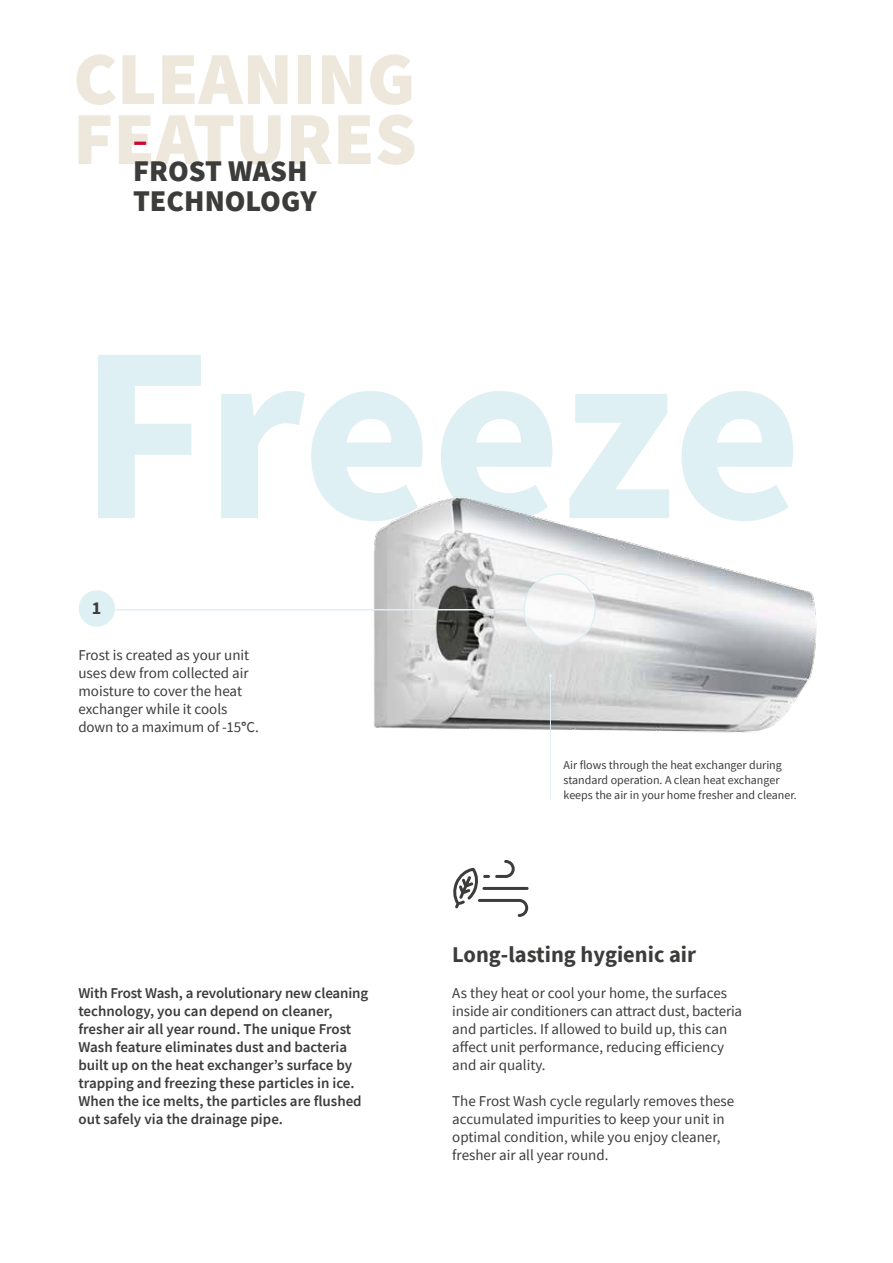
<style>
.page{position:relative;width:893px;height:1263px;background:#fff}
.page>*{position:absolute;margin:0;border:0;box-sizing:border-box;transform-origin:0 0}
.t1{font:700 250.5px "Source Sans Pro";letter-spacing:-.01em;color:#def0f3}
.t2{font:900 75px/60px "Source Sans Pro";color:#eee7dc}
.t3{font:900 30px/30px "Source Sans Pro";color:#3c3c3b}
.t4{font:900 30px "Source Sans Pro";color:#cc0935}
.t5{font:700 22.5px "Source Sans Pro";color:#3c3c3b}
.t6{font:700 18px "Source Sans Pro";color:#3c3c3b}
.t7{font:15px/18px "Source Sans Pro";color:#3c3c3b}
.t8{font:600 15px/18px "Source Sans Pro";color:#3c3c3b}
.t9{font:12px/15px "Source Sans Pro";color:#3c3c3b}
.s1{font-weight:700}
</style>
<div class="page">
<hr style="left:482px;top:887px;width:47px;height:3px;background:#3c3c3b;border-radius:2px">
<svg style="left:453px;top:860px;width:75px;height:57px"></svg>
<img style="left:344px;top:497px;width:473px;height:236px">
<svg style="left:520px;top:570px;width:79px;height:79px"></svg>
<hr style="left:111px;top:609px;width:413px;height:1px;background:#def0f3">
<div style="left:79px;top:590px;width:36px;height:37px;background:#def0f3;border-radius:50%"></div>
<hr style="left:550px;top:676px;width:1px;height:123px;background:#def0f3">
<h2 class="t2" style="left:73px;top:48px;width:345px">CLEANING<br>FEATURES</h2>
<h3 class="t4" style="left:133px;top:120px;width:16px">–</h3>
<h3 class="t3" style="left:133px;top:156px;width:185px">FROST WASH<br>TECHNOLOGY</h3>
<h1 class="t1" style="left:79px;top:265px;width:725px">Freeze</h1>
<p class="t6" style="left:92px;top:596px;width:11px">1</p>
<p class="t7" style="left:78px;top:646px;width:182px">Frost is created as your unit uses dew from collected air moisture to cover the heat exchanger while it cools down to a maximum of -15<span class="s1">°</span>C.</p>
<p class="t8" style="left:78px;top:984px;width:291px">With Frost Wash, a revolutionary new cleaning technology, you can depend on cleaner, fresher air all year round. The unique Frost Wash feature eliminates dust and bacteria built up on the heat exchanger’s surface by trapping and freezing these particles in ice.<br>When the ice melts, the particles are flushed out safely via the drainage pipe.</p>
<p class="t9" style="left:564px;top:758px;width:235px">Air flows through the heat exchanger during standard operation. A clean heat exchanger keeps the air in your home fresher and cleaner.</p>
<h3 class="t5" style="left:452px;top:939px;width:245px">Long-lasting hygienic air</h3>
<p class="t7" style="left:452px;top:984px;width:291px">As they heat or cool your home, the surfaces inside air conditioners can attract dust, bacteria and particles. If allowed to build up, this can affect unit performance, reducing efficiency and air quality.</p>
<p class="t7" style="left:452px;top:1092px;width:284px">The Frost Wash cycle regularly removes these accumulated impurities to keep your unit in optimal condition, while you enjoy cleaner, fresher air all year round.</p>
</div>
